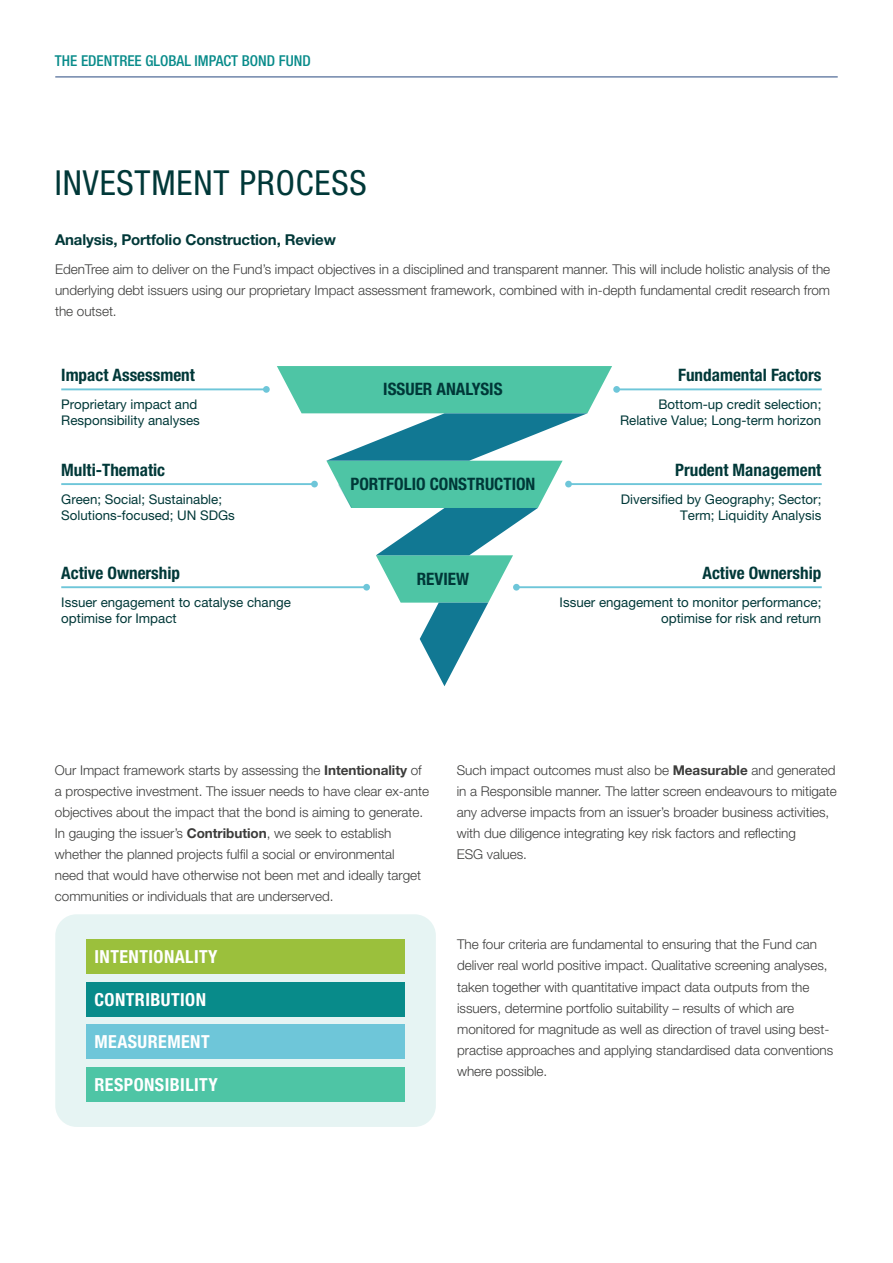
<style>
.page{position:relative;width:893px;height:1263px;background:#fff}
.page>*{position:absolute;margin:0;border:0;box-sizing:border-box;transform-origin:0 0}
.t1{font:condensed 34.5px "Helvetica Neue LT Pro";letter-spacing:.025em;color:#003838}
.t2{font:700 condensed 18px "Helvetica Neue LT Pro";letter-spacing:.025em;color:#fff}
.t3{font:700 condensed 17.1px "Helvetica Neue LT Pro";color:#003838}
.t4{font:700 15px "Helvetica Neue LT Pro";letter-spacing:-.01em;color:#003838}
.t5{font:500 condensed 15px "Helvetica Neue LT Pro";color:#088b8a}
.t6{font:300 13.5px/21px "Helvetica Neue LT Pro";letter-spacing:-.005em;color:#3c3c3b}
.t7{font:13.35px/16px "Helvetica Neue LT Pro";color:#003838}
.s1{font-weight:700}
</style>
<div class="page">
<hr style="left:55px;top:77px;width:783px;height:1px;background:#28487f">
<svg style="left:277px;top:366px;width:335px;height:320px"></svg>
<hr style="left:61px;top:388px;width:206px;height:2px;background:#6ec6d9">
<div style="left:263px;top:386px;width:7px;height:7px;background:#6ec6d9;border-radius:50%"></div>
<hr style="left:61px;top:483px;width:254px;height:2px;background:#6ec6d9">
<div style="left:311px;top:481px;width:7px;height:6px;background:#6ec6d9;border-radius:50%"></div>
<hr style="left:61px;top:586px;width:306px;height:2px;background:#6ec6d9">
<div style="left:363px;top:584px;width:7px;height:7px;background:#6ec6d9;border-radius:50%"></div>
<hr style="left:616px;top:388px;width:206px;height:2px;background:#6ec6d9">
<div style="left:613px;top:386px;width:7px;height:7px;background:#6ec6d9;border-radius:50%"></div>
<hr style="left:568px;top:483px;width:254px;height:2px;background:#6ec6d9">
<div style="left:565px;top:481px;width:7px;height:6px;background:#6ec6d9;border-radius:50%"></div>
<hr style="left:516px;top:586px;width:306px;height:2px;background:#6ec6d9">
<div style="left:513px;top:584px;width:7px;height:7px;background:#6ec6d9;border-radius:50%"></div>
<div style="left:55px;top:914px;width:381px;height:213px;background:#e6f4f3;border-radius:21px"></div>
<div style="left:86px;top:940px;width:319px;height:34px;background:#9bc03c"></div>
<div style="left:86px;top:982px;width:319px;height:34px;background:#088b8a"></div>
<div style="left:86px;top:1025px;width:319px;height:34px;background:#6ec6d9"></div>
<div style="left:86px;top:1067px;width:319px;height:34px;background:#4ec5a5"></div>
<p class="t5" style="left:55px;top:52px;width:257px">THE EDENTREE GLOBAL IMPACT BOND FUND</p>
<h1 class="t1" style="left:55px;top:163px;width:313px">INVESTMENT PROCESS</h1>
<p class="t4" style="left:55px;top:230px;width:282px">Analysis, Portfolio Construction, Review</p>
<p class="t6" style="left:55px;top:258px;width:777px;text-align:justify">EdenTree aim to deliver on the Fund’s impact objectives in a disciplined and transparent manner. This will include holistic analysis of the underlying debt issuers using our proprietary Impact assessment framework, combined with in-depth fundamental credit research from the outset.</p>
<p class="t3" style="left:61px;top:365px;width:135px">Impact Assessment</p>
<p class="t7" style="left:61px;top:396px;width:140px">Proprietary impact and<br>Responsibility analyses</p>
<p class="t3" style="left:61px;top:459px;width:105px">Multi-Thematic</p>
<p class="t7" style="left:61px;top:491px;width:175px">Green; Social; Sustainable;<br>Solutions-focused; UN SDGs</p>
<p class="t3" style="left:61px;top:562px;width:120px">Active Ownership</p>
<p class="t7" style="left:61px;top:594px;width:231px">Issuer engagement to catalyse change optimise for Impact</p>
<p class="t3" style="left:383px;top:378px;width:121px">ISSUER ANALYSIS</p>
<p class="t3" style="left:350px;top:473px;width:187px">PORTFOLIO CONSTRUCTION</p>
<p class="t3" style="left:417px;top:568px;width:54px">REVIEW</p>
<p class="t3" style="left:678px;top:364px;width:145px">Fundamental Factors</p>
<p class="t7" style="left:620px;top:396px;width:203px;text-align:right">Bottom-up credit selection;<br>Relative Value; Long-term horizon</p>
<p class="t3" style="left:675px;top:459px;width:148px">Prudent Management</p>
<p class="t7" style="left:621px;top:491px;width:202px;text-align:right">Diversified by Geography; Sector;<br>Term; Liquidity Analysis</p>
<p class="t3" style="left:702px;top:562px;width:120px">Active Ownership</p>
<p class="t7" style="left:560px;top:594px;width:263px;text-align:right">Issuer engagement to monitor performance; optimise for risk and return</p>
<p class="t6" style="left:55px;top:759px;width:376px">Our Impact framework starts by assessing the <span class="s1">Intentionality</span> of a prospective investment. The issuer needs to have clear ex-ante objectives about the impact that the bond is aiming to generate.<br>In gauging the issuer’s <span class="s1">Contribution</span>, we seek to establish whether the planned projects fulfil a social or environmental<br>need that would have otherwise not been met and ideally target communities or individuals that are underserved.</p>
<h2 class="t2" style="left:95px;top:946px;width:125px">INTENTIONALITY</h2>
<h2 class="t2" style="left:95px;top:988px;width:113px">CONTRIBUTION</h2>
<h2 class="t2" style="left:95px;top:1031px;width:117px">MEASUREMENT</h2>
<h2 class="t2" style="left:95px;top:1073px;width:125px">RESPONSIBILITY</h2>
<p class="t6" style="left:457px;top:759px;width:382px">Such impact outcomes must also be <span class="s1">Measurable</span> and generated in a Responsible manner. The latter screen endeavours to mitigate any adverse impacts from an issuer’s broader business activities, with due diligence integrating key risk factors and reflecting<br>ESG values.</p>
<p class="t6" style="left:457px;top:934px;width:378px">The four criteria are fundamental to ensuring that the Fund can deliver real world positive impact. Qualitative screening analyses, taken together with quantitative impact data outputs from the issuers, determine portfolio suitability – results of which are monitored for magnitude as well as direction of travel using best&shy;practise approaches and applying standardised data conventions where possible.</p>
</div>
